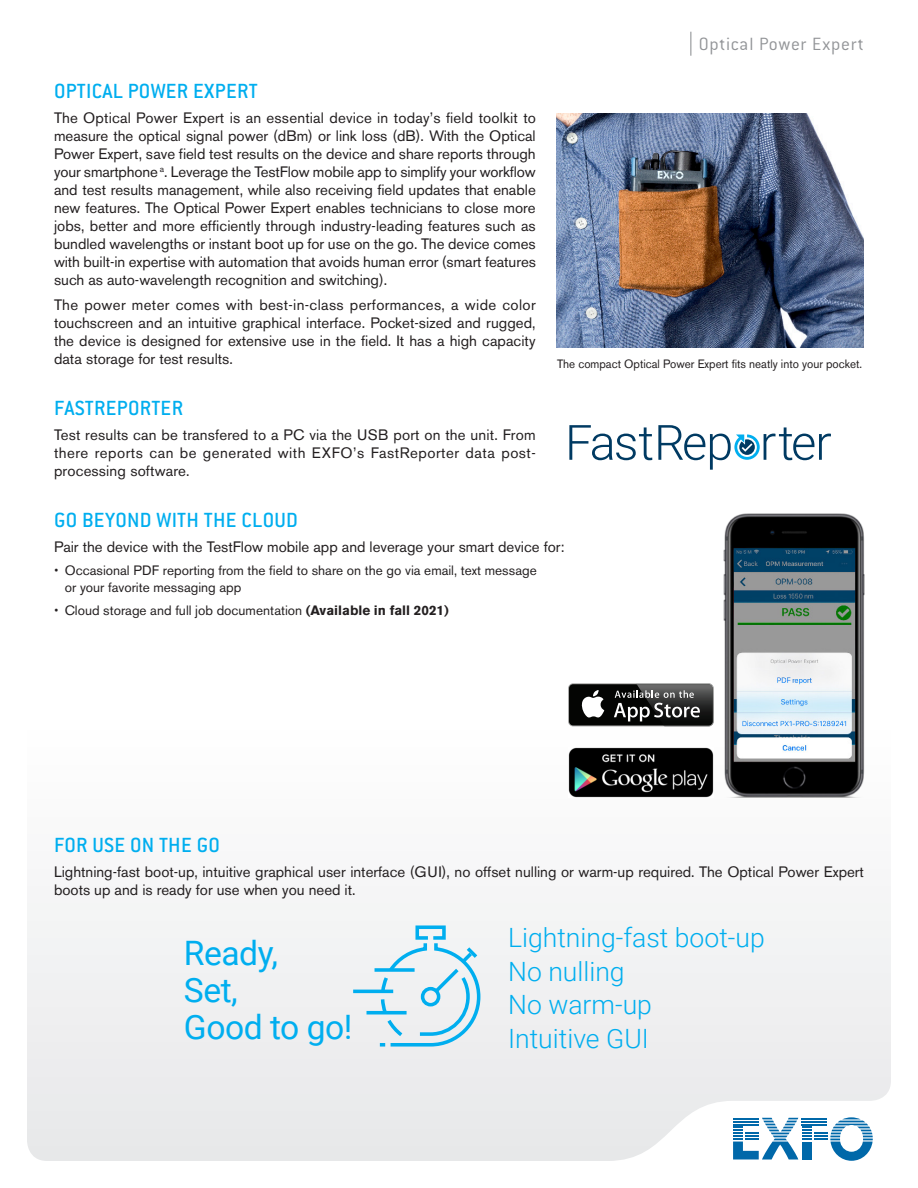
<style>
.page{position:relative;width:918px;height:1188px;background:#fff}
.page>*{position:absolute;margin:0;border:0;box-sizing:border-box;transform-origin:0 0}
.t1{font:33.6px/37.2px "Roboto";letter-spacing:-.015em;color:#00aeef}
.t2{font:300 26.55px/33.6px "Roboto";color:#00aeef}
.t3{font:500 22.5px "Conduit ITC";letter-spacing:.01em;color:#00aeef}
.t4{font:300 19.5px "Conduit ITC";letter-spacing:.04em;color:#939598}
.t5{font:15px/18px "Akzidenz Grotesk BE";color:#231f20;text-align:justify}
.t6{font:13.5px/16.2px "Akzidenz Grotesk BE";color:#231f20}
.t7{font:12px "Akzidenz Grotesk BE";color:#231f20;scale:.96 1}
.s1{font-family:"Roboto"}
.s2{font-weight:700}
</style>
<div class="page">
<svg style="left:27px;top:723px;width:864px;height:438px"></svg>
<svg style="left:690px;top:32px;width:1px;height:24px"></svg>
<svg style="left:733px;top:1117px;width:140px;height:44px"></svg>
<img style="left:568px;top:748px;width:137px;height:50px">
<svg style="left:568px;top:683px;width:146px;height:43px"></svg>
<div style="left:569px;top:684px;width:144px;height:41px;background:#040503;border-radius:4px"></div>
<svg style="left:581px;top:690px;width:23px;height:28px"></svg>
<img style="left:636px;top:683px;width:69px;height:43px">
<img style="left:637px;top:684px;width:68px;height:41px">
<svg style="left:614px;top:690px;width:86px;height:31px"></svg>
<img style="left:705px;top:513px;width:179px;height:285px">
<svg style="left:375px;top:968px;width:4px;height:4px"></svg>
<hr style="left:353px;top:990px;width:40px;height:3px;background:#00aeef">
<hr style="left:367px;top:1011px;width:40px;height:3px;background:#00aeef">
<svg style="left:379px;top:924px;width:103px;height:124px"></svg>
<img style="left:556px;top:114px;width:308px;height:233px">
<svg style="left:569px;top:425px;width:83px;height:35px"></svg>
<svg style="left:658px;top:425px;width:173px;height:45px"></svg>
<h3 class="t4" style="left:699px;top:33px;width:167px">Optical Power Expert</h3>
<h3 class="t3" style="left:54px;top:78px;width:205px">OPTICAL POWER EXPERT</h3>
<p class="t5" style="left:54px;top:109px;width:484px">The Optical Power Expert is an essential device in today’s field toolkit to measure the optical signal power (dBm) or link loss (dB). With the Optical Power Expert, save field test results on the device and share reports through your smartphone <sup>a</sup>. Leverage the TestFlow mobile app to simplify your workflow and test results management, while also receiving field updates that enable new features. The Optical Power Expert enables technicians to close more jobs, better and more efficiently through industry-leading features such as bundled wavelengths or instant boot up for use on the go. The device comes with built-in expertise with automation that avoids human error (smart features such as auto-wavelength recognition and switching).</p>
<p class="t5" style="left:54px;top:296px;width:483px">The power meter comes with best-in-class performances, a wide color touchscreen and an intuitive graphical interface. Pocket‑sized and rugged, the device is designed for extensive use in the field. It has a high capacity data storage for test results.</p>
<h3 class="t3" style="left:54px;top:395px;width:131px">FASTREPORTER</h3>
<p class="t5" style="left:54px;top:426px;width:483px">Test results can be transfered to a PC via the USB port on the unit. From there reports can be generated with EXFO’s FastReporter data post&shy;processing software.</p>
<h3 class="t3" style="left:54px;top:508px;width:245px">GO BEYOND WITH THE CLOUD</h3>
<p class="t5" style="left:54px;top:538px;width:512px">Pair the device with the TestFlow mobile app and leverage your smart device for:</p>
<p class="t6" style="left:65px;top:563px;width:474px;text-indent:-11px"><span class="s1">•</span> Occasional PDF reporting from the field to share on the go via email, text message or your favorite messaging app</p>
<p class="t6" style="left:54px;top:602px;width:396px"><span class="s1">•</span> Cloud storage and full job documentation <span class="s2">(Available in fall 2021)</span></p>
<p class="t7" style="left:557px;top:356px;width:319px">The compact Optical Power Expert fits neatly into your pocket.</p>
<h3 class="t3" style="left:54px;top:832px;width:167px">FOR USE ON THE GO</h3>
<p class="t5" style="left:54px;top:863px;width:812px">Lightning-fast boot-up, intuitive graphical user interface (GUI), no offset nulling or warm-up required. The Optical Power Expert boots up and is ready for use when you need it.</p>
<h1 class="t1" style="left:184px;top:933px;width:170px">Ready,<br>Set,<br>Good to go!</h1>
<h2 class="t2" style="left:508px;top:920px;width:258px">Lightning-fast boot-up<br>No nulling<br>No warm-up<br>Intuitive GUI</h2>
</div>
